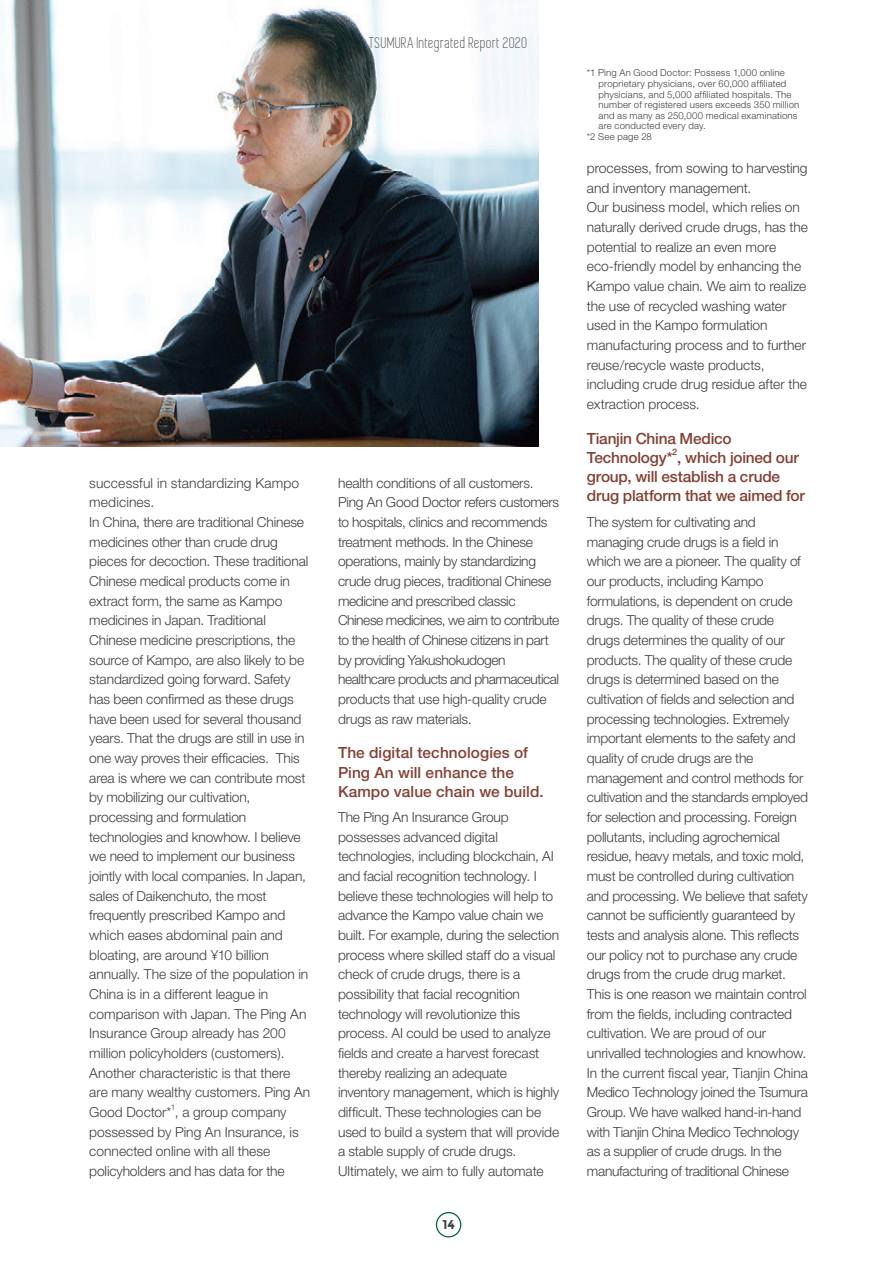
<style>
.page{position:relative;width:893px;height:1263px;background:#fff}
.page>*{position:absolute;margin:0;border:0;box-sizing:border-box;transform-origin:0 0}
.t1{font:15.9px "Simplifica";letter-spacing:.03em;color:#3e3e3f}
.t2{font:500 15.45px/19.2px "Helvetica Neue";letter-spacing:-.01em;color:#844136}
.t3{font:300 13.8px/19.6px "Helvetica Neue";letter-spacing:-.01em;color:#3e3e3f}
.t4{font:700 12.75px "Montserrat";color:#3e3e3f}
.t5{font:300 9.6px "Helvetica Neue";letter-spacing:.02em;color:#3e3e3f}
.t6{font:500 9px "Helvetica Neue";color:#844136}
.t7{font:300 8.1px "Helvetica Neue";color:#3e3e3f}
</style>
<div class="page">
<img style="left:0;top:0;width:539px;height:446px">
<div style="left:436px;top:1212px;width:25px;height:25px;border:1px solid #026442;border-radius:50%"></div>
<p class="t3" style="left:89px;top:472px;width:223px">successful in standardizing Kampo medicines.<br>In China, there are traditional Chinese medicines other than crude drug pieces for decoction. These traditional Chinese medical products come in extract form, the same as Kampo medicines in Japan. Traditional Chinese medicine prescriptions, the source of Kampo, are also likely to be standardized going forward. Safety has been confirmed as these drugs have been used for several thousand years. That the drugs are still in use in one way proves their efficacies. This area is where we can contribute most by mobilizing our cultivation, processing and formulation technologies and knowhow. I believe we need to implement our business jointly with local companies. In Japan, sales of Daikenchuto, the most frequently prescribed Kampo and which eases abdominal pain and bloating, are around ¥10 billion annually. The size of the population in China is in a different league in comparison with Japan. The Ping An Insurance Group already has 200 million policyholders (customers).<br>Another characteristic is that there are many wealthy customers. Ping An Good Doctor* , a group company</p>
<p class="t7" style="left:171px;top:1102px;width:6px">1</p>
<p class="t3" style="left:89px;top:1121px;width:211px">possessed by Ping An Insurance, is connected online with all these policyholders and has data for the</p>
<p class="t1" style="left:370px;top:34px;width:159px">TSUMURA Integrated Report 2020</p>
<p class="t3" style="left:338px;top:472px;width:223px">health conditions of all customers.<br>Ping An Good Doctor refers customers to hospitals, clinics and recommends treatment methods. In the Chinese operations, mainly by standardizing crude drug pieces, traditional Chinese medicine and prescribed classic Chinese medicines, we aim to contribute to the health of Chinese citizens in part by providing Yakushokudogen healthcare products and pharmaceutical products that use high-quality crude drugs as raw materials.</p>
<p class="t2" style="left:338px;top:743px;width:207px">The digital technologies of<br>Ping An will enhance the<br>Kampo value chain we build.</p>
<p class="t3" style="left:338px;top:807px;width:223px">The Ping An Insurance Group possesses advanced digital technologies, including blockchain, AI and facial recognition technology. I believe these technologies will help to advance the Kampo value chain we built. For example, during the selection process where skilled staff do a visual check of crude drugs, there is a possibility that facial recognition technology will revolutionize this process. AI could be used to analyze fields and create a harvest forecast thereby realizing an adequate inventory management, which is highly difficult. These technologies can be used to build a system that will provide a stable supply of crude drugs.<br>Ultimately, we aim to fully automate</p>
<p class="t4" style="left:442px;top:1217px;width:14px">14</p>
<p class="t5" style="left:587px;top:67px;width:199px">*1 Ping An Good Doctor: Possess 1,000 online</p>
<p class="t5" style="left:598px;top:78px;width:189px">proprietary physicians, over 60,000 affiliated</p>
<p class="t5" style="left:598px;top:88px;width:195px">physicians, and 5,000 affiliated hospitals. The</p>
<p class="t5" style="left:598px;top:99px;width:202px">number of registered users exceeds 350 million</p>
<p class="t5" style="left:598px;top:109px;width:201px">and as many as 250,000 medical examinations</p>
<p class="t5" style="left:598px;top:120px;width:109px">are conducted every day.</p>
<p class="t5" style="left:587px;top:131px;width:67px">*2 See page 28</p>
<p class="t3" style="left:587px;top:158px;width:223px">processes, from sowing to harvesting and inventory management.<br>Our business model, which relies on naturally derived crude drugs, has the potential to realize an even more eco-friendly model by enhancing the Kampo value chain. We aim to realize the use of recycled washing water used in the Kampo formulation manufacturing process and to further reuse/recycle waste products, including crude drug residue after the extraction process.</p>
<p class="t2" style="left:587px;top:428px;width:214px">Tianjin China Medico<br>Technology* , which joined our</p>
<p class="t6" style="left:672px;top:447px;width:6px">2</p>
<p class="t2" style="left:587px;top:467px;width:220px">group, will establish a crude drug platform that we aimed for</p>
<p class="t3" style="left:587px;top:512px;width:223px">The system for cultivating and managing crude drugs is a field in which we are a pioneer. The quality of our products, including Kampo formulations, is dependent on crude drugs. The quality of these crude drugs determines the quality of our products. The quality of these crude drugs is determined based on the cultivation of fields and selection and processing technologies. Extremely important elements to the safety and quality of crude drugs are the management and control methods for cultivation and the standards employed for selection and processing. Foreign pollutants, including agrochemical residue, heavy metals, and toxic mold, must be controlled during cultivation and processing. We believe that safety cannot be sufficiently guaranteed by tests and analysis alone. This reflects our policy not to purchase any crude drugs from the crude drug market.<br>This is one reason we maintain control from the fields, including contracted cultivation. We are proud of our unrivalled technologies and knowhow.<br>In the current fiscal year, Tianjin China Medico Technology joined the Tsumura Group. We have walked hand-in-hand with Tianjin China Medico Technology as a supplier of crude drugs. In the manufacturing of traditional Chinese</p>
</div>
